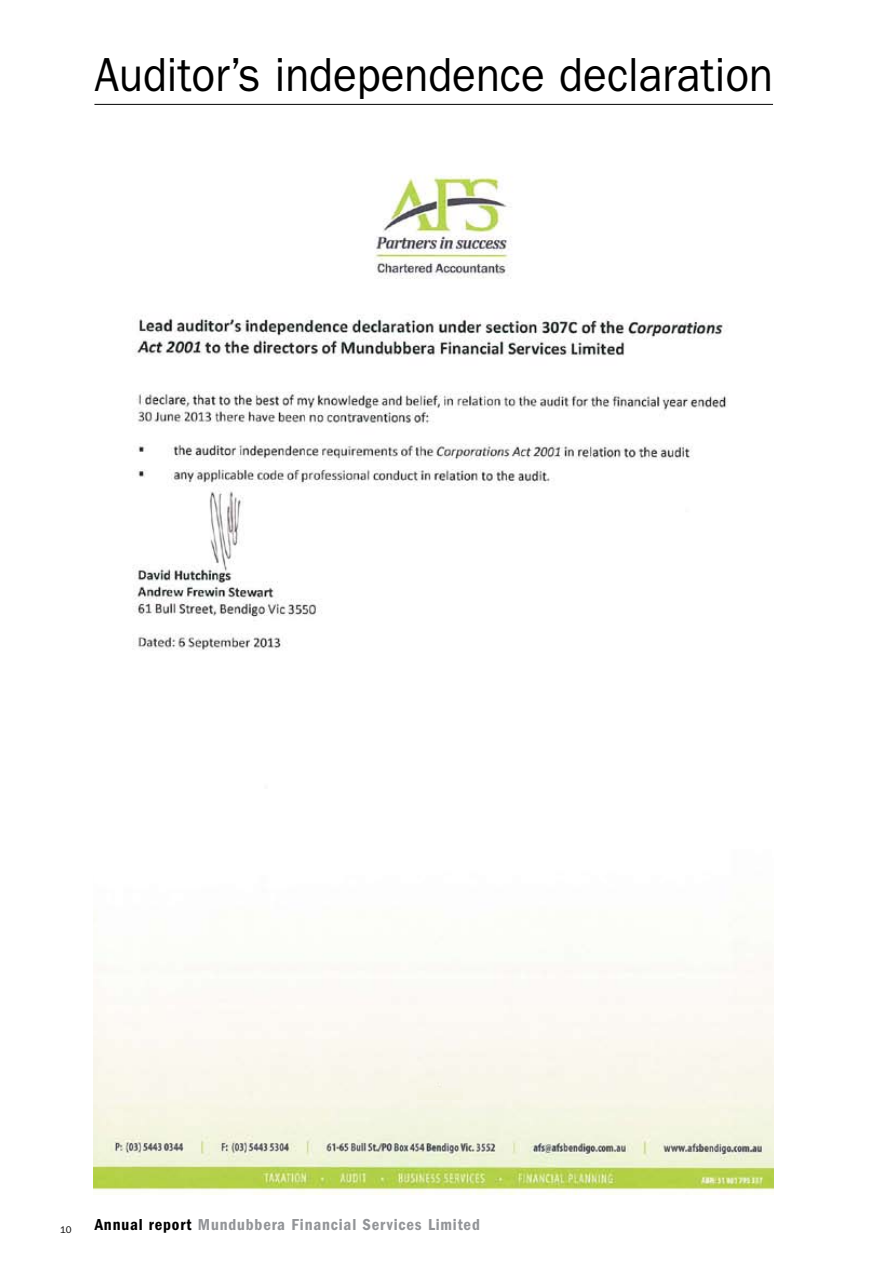
<style>
.page{position:relative;width:893px;height:1263px;background:#fff}
.page>*{position:absolute;margin:0;border:0;box-sizing:border-box;transform-origin:0 0}
.t1{font:48px "Franklin Gothic";color:#000;scale:.92 1}
.t2{font:600 condensed 16.5px "Franklin Gothic";letter-spacing:.05em;color:#939598}
.t3{font:9.75px "Franklin Gothic";color:#000}
.s1{color:#000}
</style>
<div class="page">
<img style="left:94px;top:175px;width:680px;height:1019px">
<hr style="left:94px;top:104px;width:679px;height:1px;background:#000">
<div style="left:418px;top:1089px;width:44px;height:11px;background:#f6f4e4"></div>
<h1 class="t1" style="left:94px;top:47px;width:739px">Auditor’s independence declaration</h1>
<p class="t3" style="left:60px;top:1224px;width:13px">10</p>
<p class="t2" style="left:95px;top:1215px;width:387px"><span class="s1">Annual report</span> Mundubbera Financial Services Limited</p>
</div>
